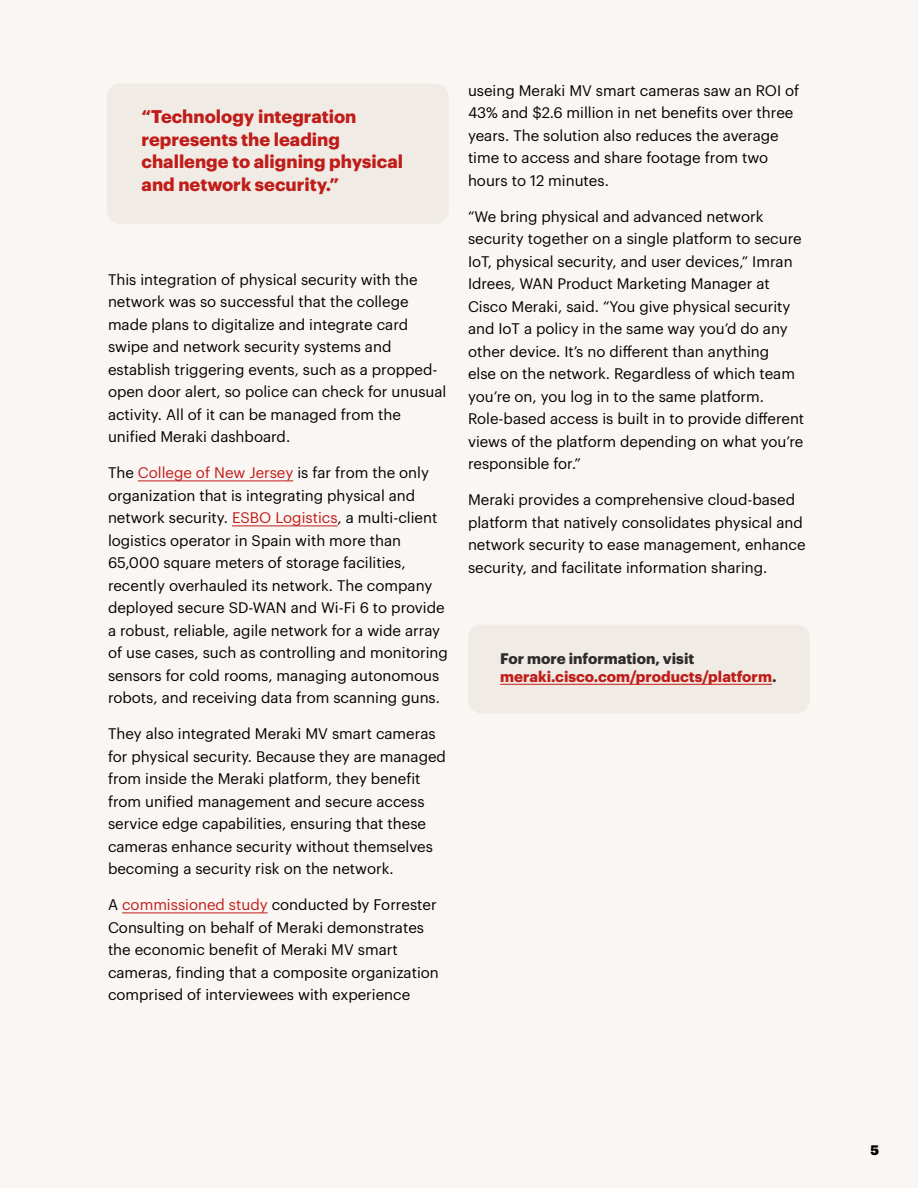
<style>
.page{position:relative;width:918px;height:1188px;background:#faf6f4}
.page>*{position:absolute;margin:0;border:0;box-sizing:border-box;transform-origin:0 0}
.t1{font:700 18px/22.5px "Graphik";color:#c01d19}
.t2{font:15px/22.5px "Graphik";color:#000101}
.t3{font:700 15px/18px "Graphik";color:#c01d19}
.t4{font:900 13.5px "Graphik";color:#000}
.s1{color:#c01d19}
.s2{color:#000}
.s3{color:#2d2d2d}
</style>
<div class="page">
<hr style="left:138px;top:481px;width:155px;height:1px;background:#c01d19">
<hr style="left:232px;top:526px;width:106px;height:1px;background:#c01d19">
<hr style="left:122px;top:913px;width:146px;height:1px;background:#c01d19">
<div style="left:468px;top:625px;width:342px;height:88px;background:#f1ebe5;border-radius:14px"></div>
<hr style="left:500px;top:684px;width:272px;height:1px;background:#c01d19">
<div style="left:107px;top:84px;width:342px;height:140px;background:#f1ebe5;border-radius:14px"></div>
<p class="t1" style="left:142px;top:104px;width:263px">“Technology integration represents the leading challenge to aligning physical and network security.”</p>
<p class="t2" style="left:108px;top:267px;width:340px">This integration of physical security with the network was so successful that the college made plans to digitalize and integrate card swipe and network security systems and establish triggering events, such as a propped&shy;open door alert, so police can check for unusual activity. All of it can be managed from the unified Meraki dashboard.</p>
<p class="t2" style="left:108px;top:460px;width:341px">The <span class="s1">College of New Jersey</span> is far from the only organization that is integrating physical and network security. <span class="s1">ESBO Logistics</span>, a multi-client logistics operator in Spain with more than 65,000 square meters of storage facilities, recently overhauled its network. The company deployed secure SD-WAN and Wi-Fi 6 to provide a robust, reliable, agile network for a wide array of use cases, such as controlling and monitoring sensors for cold rooms, managing autonomous robots, and receiving data from scanning guns.</p>
<p class="t2" style="left:108px;top:721px;width:340px">They also integrated Meraki MV smart cameras for physical security. Because they are managed from inside the Meraki platform, they benefit from unified management and secure access service edge capabilities, ensuring that these cameras enhance security without themselves becoming a security risk on the network.</p>
<p class="t2" style="left:108px;top:892px;width:332px">A <span class="s1">commissioned study</span> <span class="s2">conducted by Forrester Consulting</span> on behalf of Meraki demonstrates the economic benefit of Meraki MV smart cameras, finding that a composite organization comprised of interviewees with experience</p>
<p class="t2" style="left:468px;top:78px;width:333px">useing Meraki MV smart cameras saw an ROI of 43% and $2.6 million in net benefits over three years. The solution also reduces the average time to access and share footage from two hours to 12 minutes.</p>
<p class="t2" style="left:468px;top:204px;width:338px">“We bring physical and advanced network security together on a single platform to secure IoT, physical security, and user devices,” Imran Idrees, WAN Product Marketing Manager at Cisco Meraki, said. “You give physical security and IoT a policy in the same way you’d do any other device. It’s no different than anything<br>else on the network. Regardless of which team you’re on, you log in to the same platform.<br>Role-based access is built in to provide different views of the platform depending on what you’re responsible for.”</p>
<p class="t2" style="left:468px;top:487px;width:339px">Meraki provides a comprehensive cloud-based platform that natively consolidates physical and network security to ease management, enhance security, and facilitate information sharing.</p>
<p class="t3" style="left:500px;top:648px;width:278px"><span class="s3">For more information, visit </span>meraki.cisco.com/products/platform<span class="s3">.</span></p>
<p class="t4" style="left:870px;top:1140px;width:10px">5</p>
</div>
